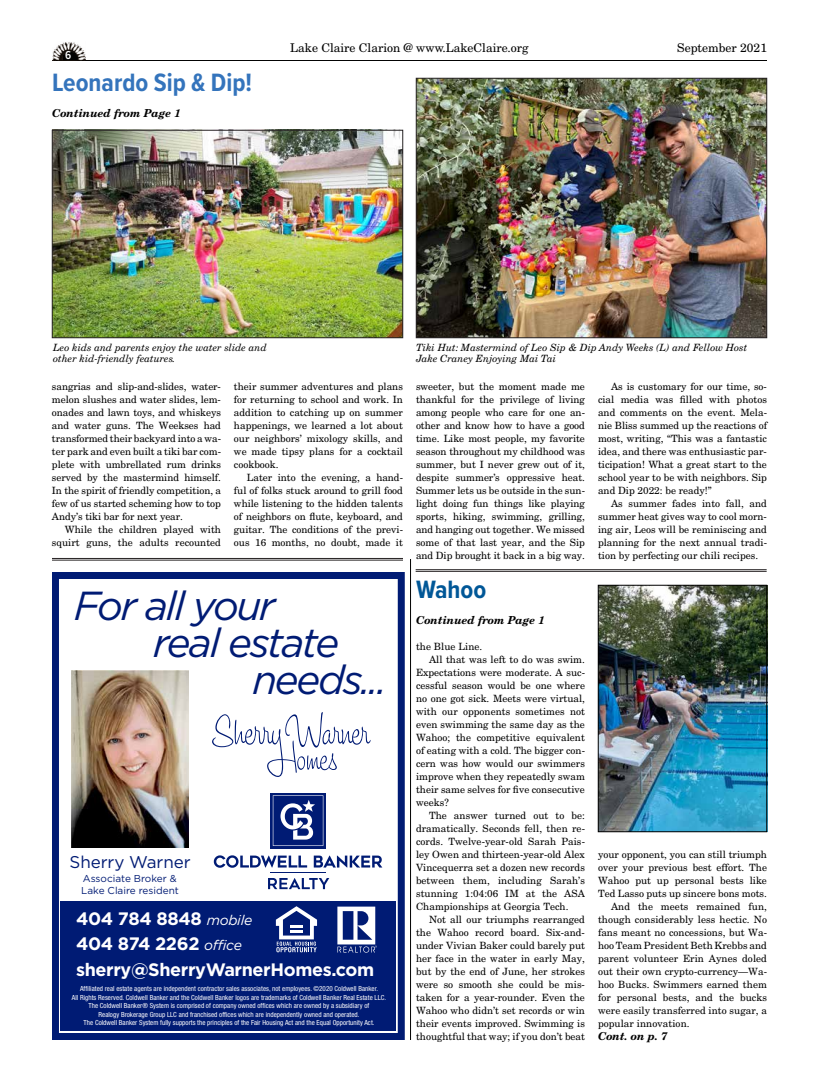
<style>
.page{position:relative;width:819px;height:1080px;background:#fff}
.page>*{position:absolute;margin:0;border:0;box-sizing:border-box;transform-origin:0 0}
.t1{font:italic 40.5px "Gotham";letter-spacing:-.055em;color:#001b74}
.t2{font:700 26px "Proxima Nova Cond";color:#3474bc}
.t3{font:700 26px "Proxima Nova Cond";color:#005797}
.t4{font:700 18px/24.8px "Gotham";letter-spacing:-.02em;color:#fff}
.t5{font:17px "Gotham";letter-spacing:-.005em;color:#001b74}
.t6{font:12px "New Century Schlbk LT Std";color:#000}
.t7{font:600 12px "Proxima Nova Cond";color:#fff}
.t8{font:italic 700 11px "New Century Schlbk LT Std";color:#000}
.t9{font:10px/13px "New Century Schlbk LT Std";color:#000;text-align:justify}
.t10{font:italic 10px/11px "New Century Schlbk LT Std";color:#000}
.t11{font:10px/11.4px "Gotham";color:#001b74}
.t12{font:condensed 7px/8.4px "Helvetica Neue LT Std";letter-spacing:.005em;color:#fff;text-align:center}
.s1{font-weight:400;font-style:italic;font-size:14px}
</style>
<div class="page">
<hr style="left:52px;top:60px;width:715px;height:1px;background:#000">
<img style="left:52px;top:42px;width:34px;height:18px">
<hr style="left:416px;top:570px;width:351px;height:1px;background:#272324">
<hr style="left:416px;top:571px;width:351px;height:1px;background:#272324">
<hr style="left:52px;top:558px;width:351px;height:1px;background:#272324">
<hr style="left:52px;top:560px;width:351px;height:1px;background:#272324">
<hr style="left:410px;top:559px;width:1px;height:481px;background:#000">
<svg style="left:52px;top:572px;width:353px;height:468px"></svg>
<img style="left:71px;top:671px;width:118px;height:176px">
<svg style="left:212px;top:712px;width:159px;height:65px"></svg>
<svg style="left:268px;top:878px;width:61px;height:11px"></svg>
<hr style="left:270px;top:873px;width:56px;height:1px;background:#001b74">
<svg style="left:314px;top:856px;width:68px;height:12px"></svg>
<svg style="left:214px;top:855px;width:93px;height:13px"></svg>
<svg style="left:270px;top:793px;width:56px;height:55px"></svg>
<svg style="left:273px;top:795px;width:50px;height:51px"></svg>
<div style="left:61px;top:901px;width:335px;height:130px;background:#001b74"></div>
<svg style="left:276px;top:906px;width:41px;height:46px"></svg>
<svg style="left:337px;top:907px;width:40px;height:46px"></svg>
<img style="left:418px;top:80px;width:347px;height:256px">
<div style="left:416px;top:78px;width:351px;height:260px;border:1px solid #272324"></div>
<img style="left:54px;top:132px;width:347px;height:204px">
<div style="left:52px;top:130px;width:351px;height:208px;border:1px solid #272324"></div>
<img style="left:600px;top:587px;width:165px;height:243px">
<div style="left:598px;top:585px;width:169px;height:247px;border:1px solid #000"></div>
<p class="t7" style="left:65px;top:47px;width:8px">6</p>
<h2 class="t2" style="left:52px;top:63px;width:202px">Leonardo Sip &amp; Dip!</h2>
<p class="t8" style="left:52px;top:106px;width:130px">Continued from Page 1</p>
<p class="t6" style="left:290px;top:40px;width:240px">Lake Claire Clarion @ www.LakeClaire.org</p>
<p class="t6" style="left:677px;top:40px;width:91px">September 2021</p>
<p class="t10" style="left:53px;top:342px;width:215px">Leo kids and parents enjoy the water slide and other kid-friendly features.</p>
<p class="t10" style="left:416px;top:342px;width:333px">Tiki Hut: Mastermind of Leo Sip &amp; Dip Andy Weeks (L) and Fellow Host<br>Jake Craney Enjoying Mai Tai</p>
<p class="t9" style="left:52px;top:380px;width:171px">sangrias and slip-and-slides, water&shy;melon slushes and water slides, lem&shy;onades and lawn toys, and whiskeys and water guns. The Weekses had transformed their backyard into a wa&shy;ter park and even built a tiki bar com&shy;plete with umbrellated rum drinks served by the mastermind himself.<br>In the spirit of friendly competition, a few of us started scheming how to top Andy’s tiki bar for next year.</p>
<p class="t9" style="left:52px;top:523px;width:171px;text-align:right">While the children played with squirt guns, the adults recounted</p>
<p class="t9" style="left:234px;top:380px;width:171px">their summer adventures and plans for returning to school and work. In addition to catching up on summer happenings, we learned a lot about our neighbors’ mixology skills, and we made tipsy plans for a cocktail cookbook.</p>
<p class="t9" style="left:234px;top:471px;width:171px;text-indent:13px">Later into the evening, a hand&shy;ful of folks stuck around to grill food while listening to the hidden talents of neighbors on flute, keyboard, and guitar. The conditions of the previ&shy;ous 16 months, no doubt, made it</p>
<p class="t9" style="left:416px;top:380px;width:171px">sweeter, but the moment made me thankful for the privilege of living among people who care for one an&shy;other and know how to have a good time. Like most people, my favorite season throughout my childhood was summer, but I never grew out of it, despite summer’s oppressive heat.<br>Summer lets us be outside in the sun&shy;light doing fun things like playing sports, hiking, swimming, grilling, and hanging out together. We missed some of that last year, and the Sip and Dip brought it back in a big way.</p>
<p class="t9" style="left:598px;top:380px;width:171px;text-indent:13px">As is customary for our time, so&shy;cial media was filled with photos and comments on the event. Mela&shy;nie Bliss summed up the reactions of most, writing, “This was a fantastic idea, and there was enthusiastic par&shy;ticipation! What a great start to the school year to be with neighbors. Sip and Dip 2022: be ready!”</p>
<p class="t9" style="left:598px;top:497px;width:171px;text-indent:13px">As summer fades into fall, and summer heat gives way to cool morn&shy;ing air, Leos will be reminiscing and planning for the next annual tradi&shy;tion by perfecting our chili recipes.</p>
<h1 class="t1" style="left:74px;top:584px;width:203px">For all your</h1>
<h1 class="t1" style="left:153px;top:620px;width:188px">real estate</h1>
<h1 class="t1" style="left:252px;top:657px;width:136px">needs...</h1>
<h3 class="t5" style="left:70px;top:852px;width:123px">Sherry Warner</h3>
<p class="t11" style="left:81px;top:873px;width:99px">Associate Broker &amp;<br>Lake Claire resident</p>
<h3 class="t4" style="left:76px;top:905px;width:178px">404 784 8848 <span class="s1">mobile<br></span>404 874 2262 <span class="s1">office</span></h3>
<p class="t12" style="left:72px;top:985px;width:316px">Affiliated real estate agents are independent contractor sales associates, not employees. ©2020 Coldwell Banker.<br>All Rights Reserved. Coldwell Banker and the Coldwell Banker logos are trademarks of Coldwell Banker Real Estate LLC.<br>The Coldwell Banker® System is comprised of company owned offices which are owned by a subsidiary of<br>Realogy Brokerage Group LLC and franchised offices which are independently owned and operated.<br>The Coldwell Banker System fully supports the principles of the Fair Housing Act and the Equal Opportunity Act.</p>
<h3 class="t4" style="left:76px;top:956px;width:300px">sherry@SherryWarnerHomes.com</h3>
<h2 class="t3" style="left:416px;top:570px;width:72px">Wahoo</h2>
<p class="t8" style="left:416px;top:613px;width:130px">Continued from Page 1</p>
<p class="t9" style="left:416px;top:640px;width:68px">the Blue Line.</p>
<p class="t9" style="left:429px;top:653px;width:157px">All that was left to do was swim.</p>
<p class="t9" style="left:416px;top:666px;width:171px">Expectations were moderate. A suc-</p>
<p class="t9" style="left:416px;top:679px;width:170px">cessful season would be one where</p>
<p class="t9" style="left:416px;top:692px;width:170px">no one got sick. Meets were virtual,</p>
<p class="t9" style="left:416px;top:705px;width:171px">with our opponents sometimes not</p>
<p class="t9" style="left:416px;top:718px;width:170px">even swimming the same day as the</p>
<p class="t9" style="left:416px;top:731px;width:170px">Wahoo; the competitive equivalent</p>
<p class="t9" style="left:416px;top:744px;width:171px">of eating with a cold. The bigger con-</p>
<p class="t9" style="left:416px;top:757px;width:170px">cern was how would our swimmers</p>
<p class="t9" style="left:416px;top:770px;width:170px">improve when they repeatedly swam</p>
<p class="t9" style="left:416px;top:783px;width:170px">their same selves for five consecutive</p>
<p class="t9" style="left:416px;top:796px;width:34px">weeks?</p>
<p class="t9" style="left:429px;top:809px;width:158px">The answer turned out to be:</p>
<p class="t9" style="left:416px;top:822px;width:171px">dramatically. Seconds fell, then re-</p>
<p class="t9" style="left:416px;top:835px;width:171px">cords. Twelve-year-old Sarah Pais-</p>
<p class="t9" style="left:416px;top:848px;width:170px">ley Owen and thirteen-year-old Alex</p>
<p class="t9" style="left:416px;top:861px;width:170px">Vincequerra set a dozen new records</p>
<p class="t9" style="left:416px;top:874px;width:170px">between them, including Sarah’s</p>
<p class="t9" style="left:416px;top:887px;width:170px">stunning 1:04:06 IM at the ASA</p>
<p class="t9" style="left:416px;top:900px;width:154px">Championships at Georgia Tech.</p>
<p class="t9" style="left:429px;top:913px;width:157px">Not all our triumphs rearranged</p>
<p class="t9" style="left:416px;top:926px;width:170px">the Wahoo record board. Six-and-</p>
<p class="t9" style="left:416px;top:939px;width:171px">under Vivian Baker could barely put</p>
<p class="t9" style="left:416px;top:952px;width:171px">her face in the water in early May,</p>
<p class="t9" style="left:416px;top:965px;width:171px">but by the end of June, her strokes</p>
<p class="t9" style="left:416px;top:978px;width:170px">were so smooth she could be mis-</p>
<p class="t9" style="left:416px;top:991px;width:170px">taken for a year-rounder. Even the</p>
<p class="t9" style="left:416px;top:1004px;width:171px">Wahoo who didn’t set records or win</p>
<p class="t9" style="left:416px;top:1017px;width:170px">their events improved. Swimming is</p>
<p class="t9" style="left:416px;top:1030px;width:171px">thoughtful that way; if you don’t beat</p>
<p class="t9" style="left:598px;top:848px;width:171px">your opponent, you can still triumph</p>
<p class="t9" style="left:598px;top:861px;width:170px">over your previous best effort. The</p>
<p class="t9" style="left:598px;top:874px;width:170px">Wahoo put up personal bests like</p>
<p class="t9" style="left:598px;top:887px;width:170px">Ted Lasso puts up sincere bons mots.</p>
<p class="t9" style="left:611px;top:900px;width:157px">And the meets remained fun,</p>
<p class="t9" style="left:598px;top:913px;width:171px">though considerably less hectic. No</p>
<p class="t9" style="left:598px;top:926px;width:171px">fans meant no concessions, but Wa-</p>
<p class="t9" style="left:598px;top:939px;width:171px">hoo Team President Beth Krebbs and</p>
<p class="t9" style="left:598px;top:952px;width:171px">parent volunteer Erin Aynes doled</p>
<p class="t9" style="left:598px;top:965px;width:171px">out their own crypto-currency—Wa-</p>
<p class="t9" style="left:598px;top:978px;width:171px">hoo Bucks. Swimmers earned them</p>
<p class="t9" style="left:598px;top:991px;width:171px">for personal bests, and the bucks</p>
<p class="t9" style="left:598px;top:1004px;width:171px">were easily transferred into sugar, a</p>
<p class="t9" style="left:598px;top:1017px;width:93px">popular innovation.</p>
<p class="t8" style="left:598px;top:1029px;width:71px">Cont. on p. 7</p>
</div>
